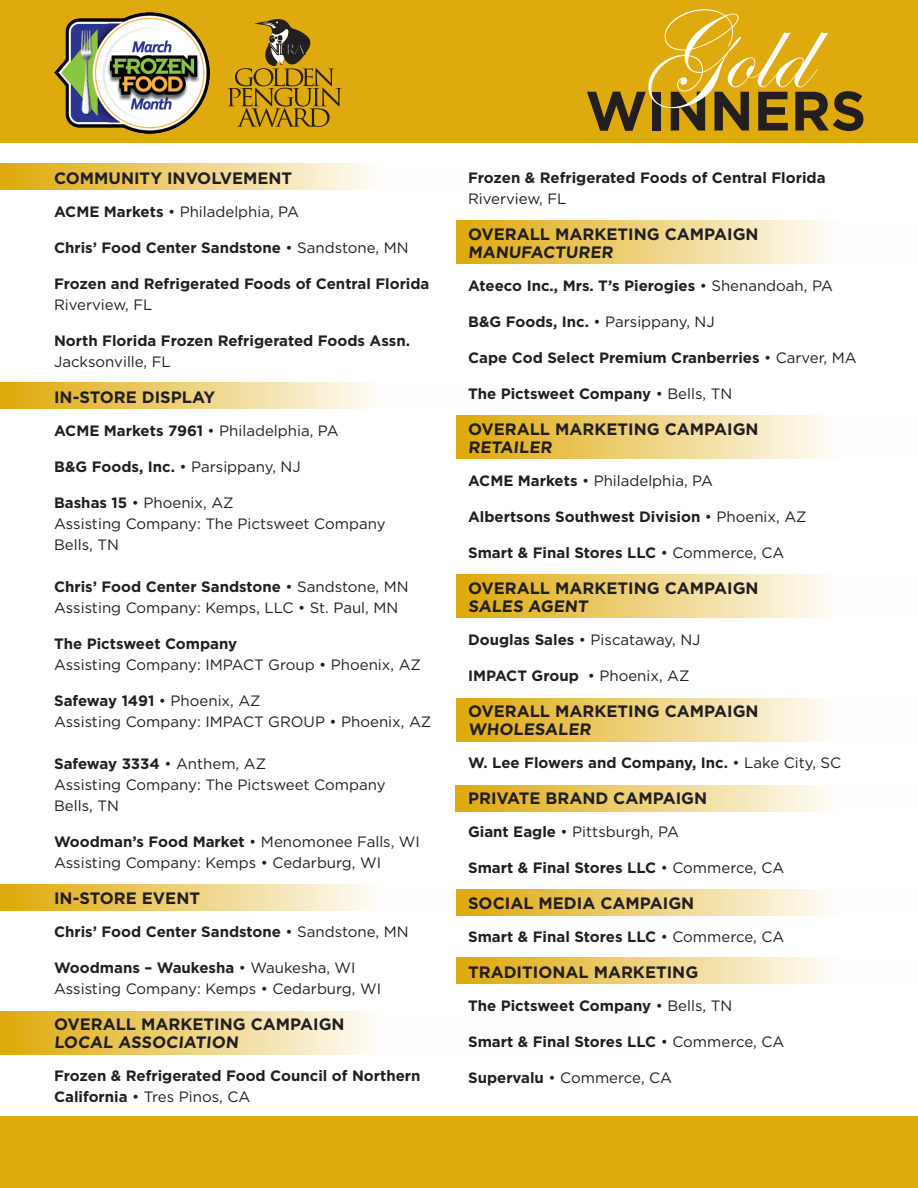
<style>
.page{position:relative;width:918px;height:1188px;background:#fff}
.page>*{position:absolute;margin:0;border:0;box-sizing:border-box;transform-origin:0 0}
.t1{font:108px "Edwardian Script ITC";color:#fff}
.t2{font:700 55.35px "Gotham";color:#231f20}
.t3{font:700 16.5px/18px "Gotham";color:#231f20}
.t4{font:15px/21px "Gotham";color:#231f20}
.t5{font:700 15px/21px "Gotham";color:#231f20}
.s1{font-weight:700}
.s2{font-weight:400}
</style>
<div class="page">
<div style="left:456px;top:415px;width:462px;height:43px;background:linear-gradient(to right,#dfab0f,#fff)"></div>
<div style="left:456px;top:958px;width:462px;height:26px;background:linear-gradient(to right,#dfab0f,#fff)"></div>
<div style="left:456px;top:699px;width:462px;height:43px;background:linear-gradient(to right,#dfab0f,#fff)"></div>
<div style="left:456px;top:575px;width:462px;height:43px;background:linear-gradient(to right,#dfab0f,#fff)"></div>
<div style="left:456px;top:221px;width:462px;height:43px;background:linear-gradient(to right,#dfab0f,#fff)"></div>
<div style="left:456px;top:890px;width:462px;height:26px;background:linear-gradient(to right,#dfaa0f,#fff)"></div>
<div style="left:455px;top:785px;width:463px;height:26px;background:linear-gradient(to right,#dfab0f,#fff)"></div>
<svg style="left:0;top:1011px;width:372px;height:43px;background:#edd17d"></svg>
<svg style="left:0;top:884px;width:642px;height:26px"></svg>
<svg style="left:0;top:383px;width:372px;height:26px;background:#edd17e"></svg>
<svg style="left:0;top:164px;width:372px;height:26px;background:#edd17e"></svg>
<div style="left:0;top:1116px;width:918px;height:72px;background:#dfaa0d"></div>
<div style="left:0;top:0;width:918px;height:143px;background:#dfaa0d"></div>
<svg style="left:228px;top:19px;width:113px;height:108px"></svg>
<img style="left:54px;top:13px;width:155px;height:120px">
<p class="t3" style="left:54px;top:169px;width:240px">COMMUNITY INVOLVEMENT</p>
<p class="t4" style="left:54px;top:201px;width:247px"><span class="s1">ACME Markets</span> • Philadelphia, PA</p>
<p class="t5" style="left:54px;top:237px;width:356px">Chris’ Food Center Sandstone <span class="s2">• Sandstone, MN</span></p>
<p class="t5" style="left:54px;top:273px;width:377px">Frozen and Refrigerated Foods of Central Florida</p>
<p class="t4" style="left:54px;top:294px;width:100px">Riverview, FL</p>
<p class="t5" style="left:54px;top:330px;width:357px">North Florida Frozen Refrigerated Foods Assn.</p>
<p class="t4" style="left:54px;top:351px;width:118px">Jacksonville, FL</p>
<p class="t3" style="left:54px;top:388px;width:163px">IN-STORE DISPLAY</p>
<p class="t4" style="left:54px;top:420px;width:286px"><span class="s1">ACME Markets 7961</span> • Philadelphia, PA</p>
<p class="t4" style="left:54px;top:456px;width:248px"><span class="s1">B&amp;G Foods, Inc.</span> • Parsippany, NJ</p>
<p class="t4" style="left:54px;top:492px;width:333px"><span class="s1">Bashas 15</span> • Phoenix, AZ<br>Assisting Company: The Pictsweet Company<br>Bells, TN</p>
<p class="t4" style="left:54px;top:576px;width:356px"><span class="s1">Chris’ Food Center Sandstone</span> • Sandstone, MN<br>Assisting Company: Kemps, LLC • St. Paul, MN</p>
<p class="t5" style="left:54px;top:633px;width:185px">The Pictsweet Company</p>
<p class="t4" style="left:54px;top:654px;width:368px">Assisting Company: IMPACT Group • Phoenix, AZ</p>
<p class="t4" style="left:54px;top:690px;width:379px"><span class="s1">Safeway 1491</span> • Phoenix, AZ<br>Assisting Company: IMPACT GROUP • Phoenix, AZ</p>
<p class="t4" style="left:54px;top:753px;width:333px"><span class="s1">Safeway 3334</span> • Anthem, AZ<br>Assisting Company: The Pictsweet Company<br>Bells, TN</p>
<p class="t4" style="left:54px;top:831px;width:367px"><span class="s1">Woodman’s Food Market</span> • Menomonee Falls, WI<br>Assisting Company: Kemps • Cedarburg, WI</p>
<p class="t3" style="left:54px;top:889px;width:147px">IN-STORE EVENT</p>
<p class="t5" style="left:54px;top:921px;width:356px">Chris’ Food Center Sandstone <span class="s2">• Sandstone, MN</span></p>
<p class="t4" style="left:54px;top:957px;width:328px"><span class="s1">Woodmans – Waukesha</span> • Waukesha, WI<br>Assisting Company: Kemps • Cedarburg, WI</p>
<p class="t3" style="left:54px;top:1015px;width:292px">OVERALL MARKETING CAMPAIGN<br>LOCAL ASSOCIATION</p>
<p class="t5" style="left:54px;top:1065px;width:368px">Frozen &amp; Refrigerated Food Council of Northern<br>California <span class="s2">• Tres Pinos, CA</span></p>
<h1 class="t1" style="left:643px;top:-6px;width:167px">Gold</h1>
<h2 class="t2" style="left:585px;top:74px;width:282px">WINNERS</h2>
<p class="t5" style="left:468px;top:167px;width:359px">Frozen &amp; Refrigerated Foods of Central Florida</p>
<p class="t4" style="left:468px;top:188px;width:100px">Riverview, FL</p>
<p class="t3" style="left:468px;top:225px;width:292px">OVERALL MARKETING CAMPAIGN<br>MANUFACTURER</p>
<p class="t5" style="left:468px;top:275px;width:366px">Ateeco Inc., Mrs. T’s Pierogies <span class="s2">• Shenandoah, PA</span></p>
<p class="t4" style="left:468px;top:311px;width:248px"><span class="s1">B&amp;G Foods, Inc.</span> • Parsippany, NJ</p>
<p class="t5" style="left:468px;top:347px;width:390px">Cape Cod Select Premium Cranberries <span class="s2">• Carver, MA</span></p>
<p class="t5" style="left:468px;top:383px;width:266px">The Pictsweet Company <span class="s2">• Bells, TN</span></p>
<p class="t3" style="left:468px;top:420px;width:292px">OVERALL MARKETING CAMPAIGN<br>RETAILER</p>
<p class="t4" style="left:468px;top:470px;width:247px"><span class="s1">ACME Markets</span> • Philadelphia, PA</p>
<p class="t5" style="left:468px;top:506px;width:340px">Albertsons Southwest Division <span class="s2">• Phoenix, AZ</span></p>
<p class="t5" style="left:468px;top:542px;width:318px">Smart &amp; Final Stores LLC <span class="s2">• Commerce, CA</span></p>
<p class="t3" style="left:468px;top:579px;width:292px">OVERALL MARKETING CAMPAIGN<br>SALES AGENT</p>
<p class="t4" style="left:468px;top:629px;width:234px"><span class="s1">Douglas Sales</span> • Piscataway, NJ</p>
<p class="t5" style="left:468px;top:665px;width:223px">IMPACT Group <span class="s2">• Phoenix, AZ</span></p>
<p class="t3" style="left:468px;top:702px;width:292px">OVERALL MARKETING CAMPAIGN<br>WHOLESALER</p>
<p class="t5" style="left:468px;top:752px;width:375px">W. Lee Flowers and Company, Inc. <span class="s2">• Lake City, SC</span></p>
<p class="t3" style="left:468px;top:789px;width:241px">PRIVATE BRAND CAMPAIGN</p>
<p class="t4" style="left:468px;top:821px;width:212px"><span class="s1">Giant Eagle</span> • Pittsburgh, PA</p>
<p class="t5" style="left:468px;top:857px;width:318px">Smart &amp; Final Stores LLC <span class="s2">• Commerce, CA</span></p>
<p class="t3" style="left:468px;top:894px;width:228px">SOCIAL MEDIA CAMPAIGN</p>
<p class="t5" style="left:468px;top:926px;width:318px">Smart &amp; Final Stores LLC <span class="s2">• Commerce, CA</span></p>
<p class="t3" style="left:468px;top:963px;width:232px">TRADITIONAL MARKETING</p>
<p class="t5" style="left:468px;top:995px;width:266px">The Pictsweet Company <span class="s2">• Bells, TN</span></p>
<p class="t5" style="left:468px;top:1031px;width:318px">Smart &amp; Final Stores LLC <span class="s2">• Commerce, CA</span></p>
<p class="t4" style="left:468px;top:1067px;width:206px"><span class="s1">Supervalu</span> • Commerce, CA</p>
</div>
